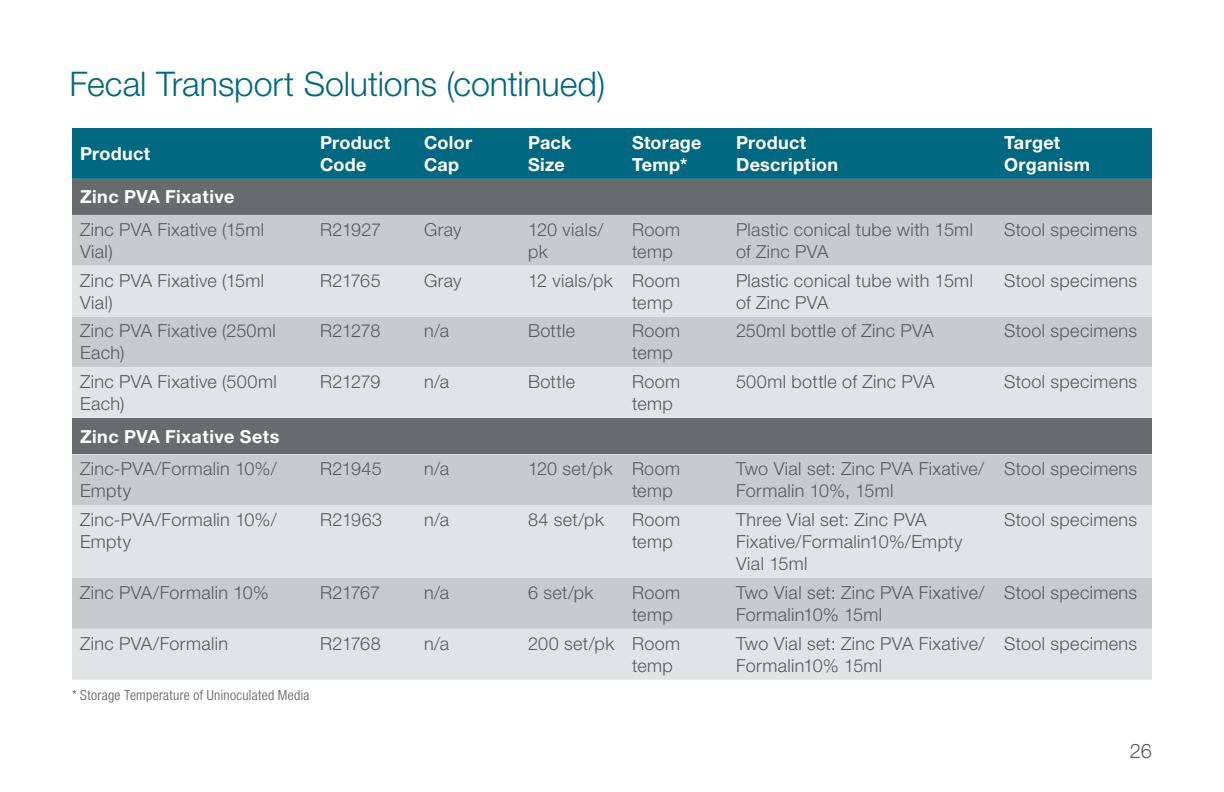
<style>
.page{position:relative;width:1224px;height:792px;background:#fff}
.page>*{position:absolute;margin:0;border:0;box-sizing:border-box;transform-origin:0 0}
.t1{font:300 34px "Helvetica Neue LT Std";letter-spacing:-.005em;color:#006880}
.t2{font:300 20px "Helvetica Neue LT Std";color:#58595b}
.t3{font:300 18px/22px "Helvetica Neue LT Std";letter-spacing:.02em;color:#58595b}
.t4{font:700 18px/22px "Helvetica Neue LT Std";letter-spacing:.02em;color:#fff}
.t5{font:300 condensed 14px "Helvetica Neue LT Std";letter-spacing:.02em;color:#58595b}
</style>
<div class="page">
<div style="left:72px;top:128px;width:1080px;height:51px;background:#006880"></div>
<div style="left:72px;top:179px;width:1080px;height:36px;background:#696a6d"></div>
<div style="left:72px;top:215px;width:1080px;height:51px;background:#c9cacc"></div>
<svg style="left:72px;top:266px;width:1080px;height:152px;background:#d9dadc"></svg>
<div style="left:72px;top:418px;width:1080px;height:36px;background:#696a6d"></div>
<div style="left:72px;top:454px;width:1080px;height:51px;background:#c9cacc"></div>
<svg style="left:72px;top:505px;width:1080px;height:175px;background:#dadbdd"></svg>
<h1 class="t1" style="left:70px;top:63px;width:537px">Fecal Transport Solutions (continued)</h1>
<p class="t4" style="left:80px;top:142px;width:72px">Product</p>
<p class="t4" style="left:320px;top:131px;width:72px">Product<br>Code</p>
<p class="t4" style="left:424px;top:131px;width:50px">Color<br>Cap</p>
<p class="t4" style="left:528px;top:131px;width:45px">Pack<br>Size</p>
<p class="t4" style="left:632px;top:131px;width:71px">Storage<br>Temp*</p>
<p class="t4" style="left:736px;top:131px;width:104px">Product<br>Description</p>
<p class="t4" style="left:1004px;top:131px;width:88px">Target<br>Organism</p>
<p class="t4" style="left:80px;top:185px;width:156px">Zinc PVA Fixative</p>
<p class="t3" style="left:80px;top:218px;width:186px">Zinc PVA Fixative (15ml<br>Vial)</p>
<p class="t3" style="left:320px;top:218px;width:63px">R21927</p>
<p class="t3" style="left:424px;top:218px;width:39px">Gray</p>
<p class="t3" style="left:528px;top:218px;width:77px">120 vials/ pk</p>
<p class="t3" style="left:632px;top:218px;width:50px">Room temp</p>
<p class="t3" style="left:736px;top:218px;width:238px">Plastic conical tube with 15ml of Zinc PVA</p>
<p class="t3" style="left:1004px;top:218px;width:135px">Stool specimens</p>
<p class="t3" style="left:80px;top:269px;width:186px">Zinc PVA Fixative (15ml<br>Vial)</p>
<p class="t3" style="left:320px;top:269px;width:62px">R21765</p>
<p class="t3" style="left:424px;top:269px;width:39px">Gray</p>
<p class="t3" style="left:632px;top:269px;width:50px;text-indent:-104px">12 vials/pk Room temp</p>
<p class="t3" style="left:736px;top:269px;width:238px">Plastic conical tube with 15ml of Zinc PVA</p>
<p class="t3" style="left:1004px;top:269px;width:135px">Stool specimens</p>
<p class="t3" style="left:80px;top:320px;width:197px">Zinc PVA Fixative (250ml<br>Each)</p>
<p class="t3" style="left:320px;top:320px;width:62px">R21278</p>
<p class="t3" style="left:424px;top:320px;width:27px">n/a</p>
<p class="t3" style="left:528px;top:320px;width:49px">Bottle</p>
<p class="t3" style="left:632px;top:320px;width:50px">Room temp</p>
<p class="t3" style="left:736px;top:320px;width:199px">250ml bottle of Zinc PVA</p>
<p class="t3" style="left:1004px;top:320px;width:135px">Stool specimens</p>
<p class="t3" style="left:80px;top:370px;width:198px">Zinc PVA Fixative (500ml<br>Each)</p>
<p class="t3" style="left:320px;top:370px;width:62px">R21279</p>
<p class="t3" style="left:424px;top:370px;width:27px">n/a</p>
<p class="t3" style="left:528px;top:370px;width:49px">Bottle</p>
<p class="t3" style="left:632px;top:370px;width:50px">Room temp</p>
<p class="t3" style="left:736px;top:370px;width:200px">500ml bottle of Zinc PVA</p>
<p class="t3" style="left:1004px;top:370px;width:135px">Stool specimens</p>
<p class="t4" style="left:80px;top:425px;width:201px">Zinc PVA Fixative Sets</p>
<p class="t3" style="left:80px;top:457px;width:198px">Zinc-PVA/Formalin 10%/<br>Empty</p>
<p class="t3" style="left:320px;top:457px;width:63px">R21945</p>
<p class="t3" style="left:424px;top:457px;width:27px">n/a</p>
<p class="t3" style="left:632px;top:457px;width:50px;text-indent:-104px">120 set/pk Room temp</p>
<p class="t3" style="left:736px;top:457px;width:250px">Two Vial set: Zinc PVA Fixative/<br>Formalin 10%, 15ml</p>
<p class="t3" style="left:1004px;top:457px;width:135px">Stool specimens</p>
<p class="t3" style="left:80px;top:508px;width:198px">Zinc-PVA/Formalin 10%/<br>Empty</p>
<p class="t3" style="left:320px;top:508px;width:64px">R21963</p>
<p class="t3" style="left:424px;top:508px;width:27px">n/a</p>
<p class="t3" style="left:528px;top:508px;width:77px">84 set/pk</p>
<p class="t3" style="left:632px;top:508px;width:50px">Room temp</p>
<p class="t3" style="left:736px;top:508px;width:228px">Three Vial set: Zinc PVA<br>Fixative/Formalin10%/Empty<br>Vial 15ml</p>
<p class="t3" style="left:1004px;top:508px;width:135px">Stool specimens</p>
<p class="t3" style="left:80px;top:581px;width:190px">Zinc PVA/Formalin 10%</p>
<p class="t3" style="left:320px;top:581px;width:62px">R21767</p>
<p class="t3" style="left:424px;top:581px;width:27px">n/a</p>
<p class="t3" style="left:528px;top:581px;width:67px">6 set/pk</p>
<p class="t3" style="left:632px;top:581px;width:50px">Room temp</p>
<p class="t3" style="left:736px;top:581px;width:250px">Two Vial set: Zinc PVA Fixative/<br>Formalin10% 15ml</p>
<p class="t3" style="left:1004px;top:581px;width:135px">Stool specimens</p>
<p class="t3" style="left:80px;top:632px;width:150px">Zinc PVA/Formalin</p>
<p class="t3" style="left:320px;top:632px;width:62px">R21768</p>
<p class="t3" style="left:424px;top:632px;width:27px">n/a</p>
<p class="t3" style="left:632px;top:632px;width:50px;text-indent:-104px">200 set/pk Room temp</p>
<p class="t3" style="left:736px;top:632px;width:250px">Two Vial set: Zinc PVA Fixative/<br>Formalin10% 15ml</p>
<p class="t3" style="left:1004px;top:632px;width:135px">Stool specimens</p>
<p class="t5" style="left:72px;top:687px;width:239px">* Storage Temperature of Uninoculated Media</p>
<p class="t2" style="left:1130px;top:739px;width:24px">26</p>
</div>
